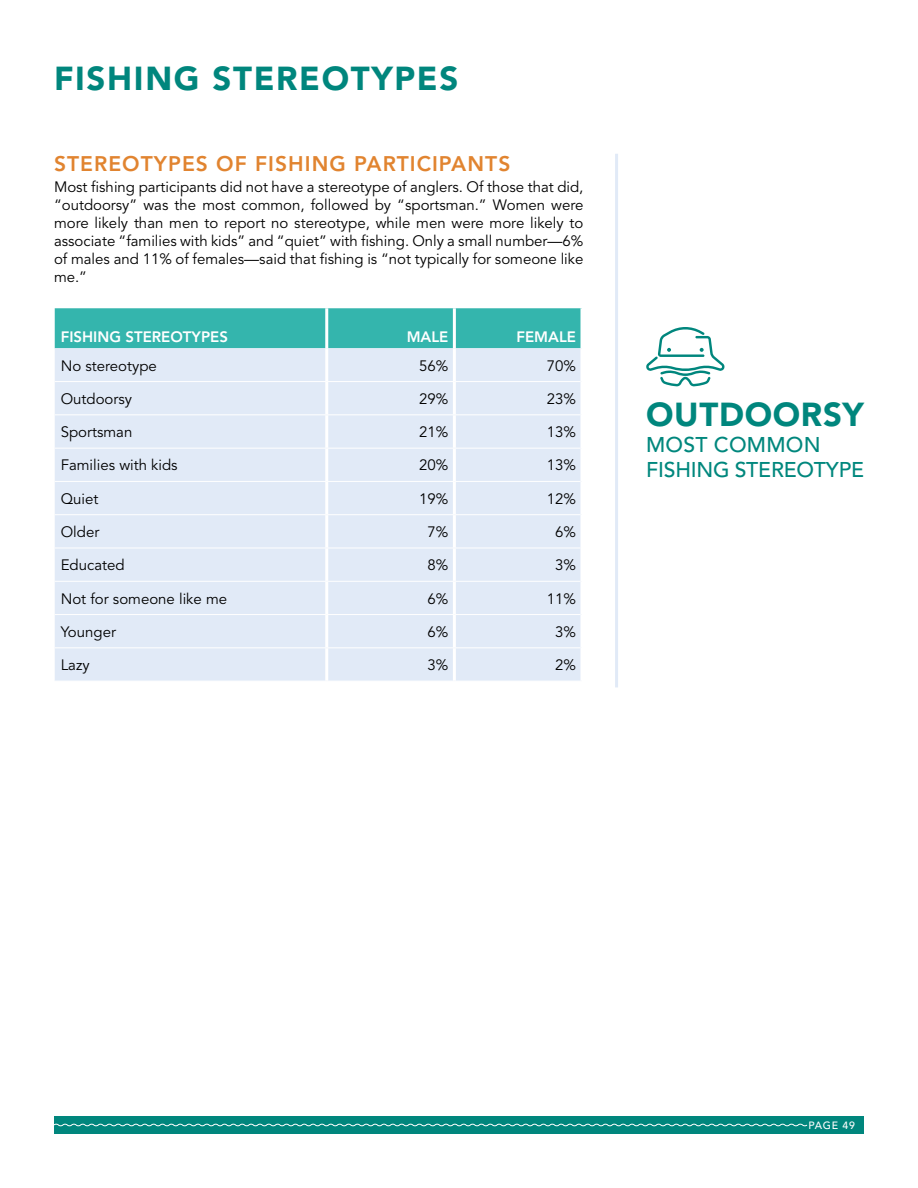
<style>
.page{position:relative;width:918px;height:1188px;background:#fff}
.page>*{position:absolute;margin:0;border:0;box-sizing:border-box;transform-origin:0 0}
.t1{font:900 33px "Avenir LT Std";letter-spacing:.05em;color:#00867d}
.t2{font:900 33px "Avenir LT Std";letter-spacing:.02em;color:#00867d}
.t3{font:500 21.15px/25.5px "Avenir LT Std";letter-spacing:-.01em;color:#00877d}
.t4{font:800 21px "Avenir LT Std";letter-spacing:.05em;color:#e18430}
.t5{font:15px/18px "Avenir LT Std";color:#000;text-align:justify}
.t6{font:800 15px "Avenir LT Std";color:#fff}
.t7{font:500 10.5px "Avenir LT Std";letter-spacing:.07em;color:#fff}
</style>
<div class="page">
<div style="left:54px;top:1116px;width:810px;height:18px;background:#00867d"></div>
<svg style="left:54px;top:1123px;width:754px;height:4px"></svg>
<div style="left:55px;top:308px;width:525px;height:40px;background:#34b5ad"></div>
<div style="left:55px;top:348px;width:525px;height:333px;background:#e1eaf7"></div>
<div style="left:55px;top:382px;width:525px;height:32px;background:#e1eaf7"></div>
<hr style="left:325px;top:348px;width:3px;height:33px;background:#fff">
<hr style="left:453px;top:348px;width:3px;height:33px;background:#fff">
<svg style="left:580px;top:348px;width:1px;height:33px"></svg>
<hr style="left:325px;top:382px;width:3px;height:32px;background:#fff">
<hr style="left:453px;top:382px;width:3px;height:32px;background:#fff">
<svg style="left:580px;top:382px;width:1px;height:32px"></svg>
<hr style="left:325px;top:415px;width:3px;height:33px;background:#fff">
<hr style="left:453px;top:415px;width:3px;height:33px;background:#fff">
<svg style="left:580px;top:415px;width:1px;height:33px"></svg>
<hr style="left:55px;top:381px;width:272px;height:1px;background:#fff">
<hr style="left:327px;top:381px;width:127px;height:1px;background:#fff">
<hr style="left:454px;top:381px;width:127px;height:1px;background:#fff">
<hr style="left:55px;top:414px;width:272px;height:1px;background:#fff">
<hr style="left:327px;top:414px;width:127px;height:1px;background:#fff">
<hr style="left:454px;top:414px;width:127px;height:1px;background:#fff">
<hr style="left:325px;top:308px;width:3px;height:40px;background:#fff">
<hr style="left:453px;top:308px;width:3px;height:40px;background:#fff">
<svg style="left:580px;top:308px;width:2px;height:40px"></svg>
<hr style="left:55px;top:448px;width:272px;height:1px;background:#fff">
<hr style="left:327px;top:448px;width:127px;height:1px;background:#fff">
<hr style="left:454px;top:448px;width:127px;height:1px;background:#fff">
<hr style="left:325px;top:449px;width:3px;height:32px;background:#fff">
<hr style="left:453px;top:449px;width:3px;height:32px;background:#fff">
<svg style="left:580px;top:448px;width:1px;height:33px"></svg>
<hr style="left:325px;top:482px;width:3px;height:32px;background:#fff">
<hr style="left:453px;top:482px;width:3px;height:32px;background:#fff">
<svg style="left:580px;top:482px;width:1px;height:32px"></svg>
<hr style="left:325px;top:515px;width:3px;height:33px;background:#fff">
<hr style="left:453px;top:515px;width:3px;height:33px;background:#fff">
<svg style="left:580px;top:515px;width:1px;height:33px"></svg>
<hr style="left:325px;top:548px;width:3px;height:33px;background:#fff">
<hr style="left:453px;top:548px;width:3px;height:33px;background:#fff">
<svg style="left:580px;top:549px;width:1px;height:32px"></svg>
<hr style="left:325px;top:582px;width:3px;height:32px;background:#fff">
<hr style="left:453px;top:582px;width:3px;height:32px;background:#fff">
<hr style="left:325px;top:615px;width:3px;height:32px;background:#fff">
<hr style="left:453px;top:615px;width:3px;height:32px;background:#fff">
<hr style="left:325px;top:648px;width:3px;height:33px;background:#fff">
<hr style="left:453px;top:648px;width:3px;height:33px;background:#fff">
<svg style="left:580px;top:582px;width:1px;height:32px"></svg>
<svg style="left:580px;top:615px;width:1px;height:32px"></svg>
<svg style="left:580px;top:648px;width:1px;height:33px"></svg>
<hr style="left:55px;top:481px;width:272px;height:1px;background:#fff">
<hr style="left:327px;top:481px;width:127px;height:1px;background:#fff">
<hr style="left:454px;top:481px;width:127px;height:1px;background:#fff">
<hr style="left:55px;top:514px;width:272px;height:1px;background:#fff">
<hr style="left:327px;top:514px;width:127px;height:1px;background:#fff">
<hr style="left:454px;top:514px;width:127px;height:1px;background:#fff">
<hr style="left:55px;top:548px;width:272px;height:1px;background:#fff">
<hr style="left:327px;top:548px;width:127px;height:1px;background:#fff">
<hr style="left:454px;top:548px;width:127px;height:1px;background:#fff">
<hr style="left:55px;top:581px;width:272px;height:1px;background:#fff">
<hr style="left:327px;top:581px;width:127px;height:1px;background:#fff">
<hr style="left:454px;top:581px;width:127px;height:1px;background:#fff">
<hr style="left:55px;top:614px;width:272px;height:1px;background:#fff">
<hr style="left:55px;top:647px;width:272px;height:1px;background:#fff">
<hr style="left:327px;top:614px;width:127px;height:1px;background:#fff">
<hr style="left:454px;top:614px;width:127px;height:1px;background:#fff">
<hr style="left:327px;top:647px;width:127px;height:1px;background:#fff">
<hr style="left:454px;top:647px;width:127px;height:1px;background:#fff">
<hr style="left:615px;top:154px;width:3px;height:533px;background:#e1eaf7">
<svg style="left:646px;top:327px;width:79px;height:60px"></svg>
<h1 class="t1" style="left:54px;top:59px;width:406px">FISHING STEREOTYPES</h1>
<h3 class="t4" style="left:54px;top:151px;width:458px">STEREOTYPES OF FISHING PARTICIPANTS</h3>
<p class="t5" style="left:54px;top:178px;width:531px">Most fishing participants did not have a stereotype of anglers. Of those that did, “outdoorsy” was the most common, followed by “sportsman.” Women were more likely than men to report no stereotype, while men were more likely to associate “families with kids” and “quiet” with fishing. Only a small number—6% of males and 11% of females—said that fishing is “not typically for someone like me.”</p>
<p class="t6" style="left:61px;top:328px;width:169px">FISHING STEREOTYPES</p>
<p class="t6" style="left:407px;top:328px;width:43px">MALE</p>
<p class="t6" style="left:517px;top:328px;width:61px">FEMALE</p>
<p class="t5" style="left:61px;top:357px;width:98px">No stereotype</p>
<p class="t5" style="left:419px;top:357px;width:31px">56%</p>
<p class="t5" style="left:547px;top:357px;width:31px">70%</p>
<p class="t5" style="left:61px;top:390px;width:73px">Outdoorsy</p>
<p class="t5" style="left:419px;top:390px;width:31px">29%</p>
<p class="t5" style="left:547px;top:390px;width:31px">23%</p>
<p class="t5" style="left:61px;top:423px;width:73px">Sportsman</p>
<p class="t5" style="left:419px;top:423px;width:31px">21%</p>
<p class="t5" style="left:547px;top:423px;width:31px">13%</p>
<p class="t5" style="left:61px;top:457px;width:118px">Families with kids</p>
<p class="t5" style="left:419px;top:457px;width:31px">20%</p>
<p class="t5" style="left:547px;top:457px;width:31px">13%</p>
<p class="t5" style="left:61px;top:490px;width:39px">Quiet</p>
<p class="t5" style="left:419px;top:490px;width:31px">19%</p>
<p class="t5" style="left:547px;top:490px;width:31px">12%</p>
<p class="t5" style="left:61px;top:523px;width:40px">Older</p>
<p class="t5" style="left:428px;top:523px;width:22px">7%</p>
<p class="t5" style="left:555px;top:523px;width:22px">6%</p>
<p class="t5" style="left:61px;top:557px;width:65px">Educated</p>
<p class="t5" style="left:428px;top:557px;width:22px">8%</p>
<p class="t5" style="left:555px;top:557px;width:22px">3%</p>
<p class="t5" style="left:61px;top:590px;width:168px">Not for someone like me</p>
<p class="t5" style="left:428px;top:590px;width:22px">6%</p>
<p class="t5" style="left:547px;top:590px;width:31px">11%</p>
<p class="t5" style="left:61px;top:623px;width:57px">Younger</p>
<p class="t5" style="left:428px;top:623px;width:22px">6%</p>
<p class="t5" style="left:555px;top:623px;width:22px">3%</p>
<p class="t5" style="left:61px;top:656px;width:30px">Lazy</p>
<p class="t5" style="left:428px;top:656px;width:22px">3%</p>
<p class="t5" style="left:555px;top:656px;width:22px">2%</p>
<h1 class="t2" style="left:646px;top:395px;width:219px">OUTDOORSY</h1>
<h2 class="t3" style="left:646px;top:432px;width:219px">MOST COMMON<br>FISHING STEREOTYPE</h2>
<p class="t7" style="left:809px;top:1119px;width:48px">PAGE 49</p>
</div>
